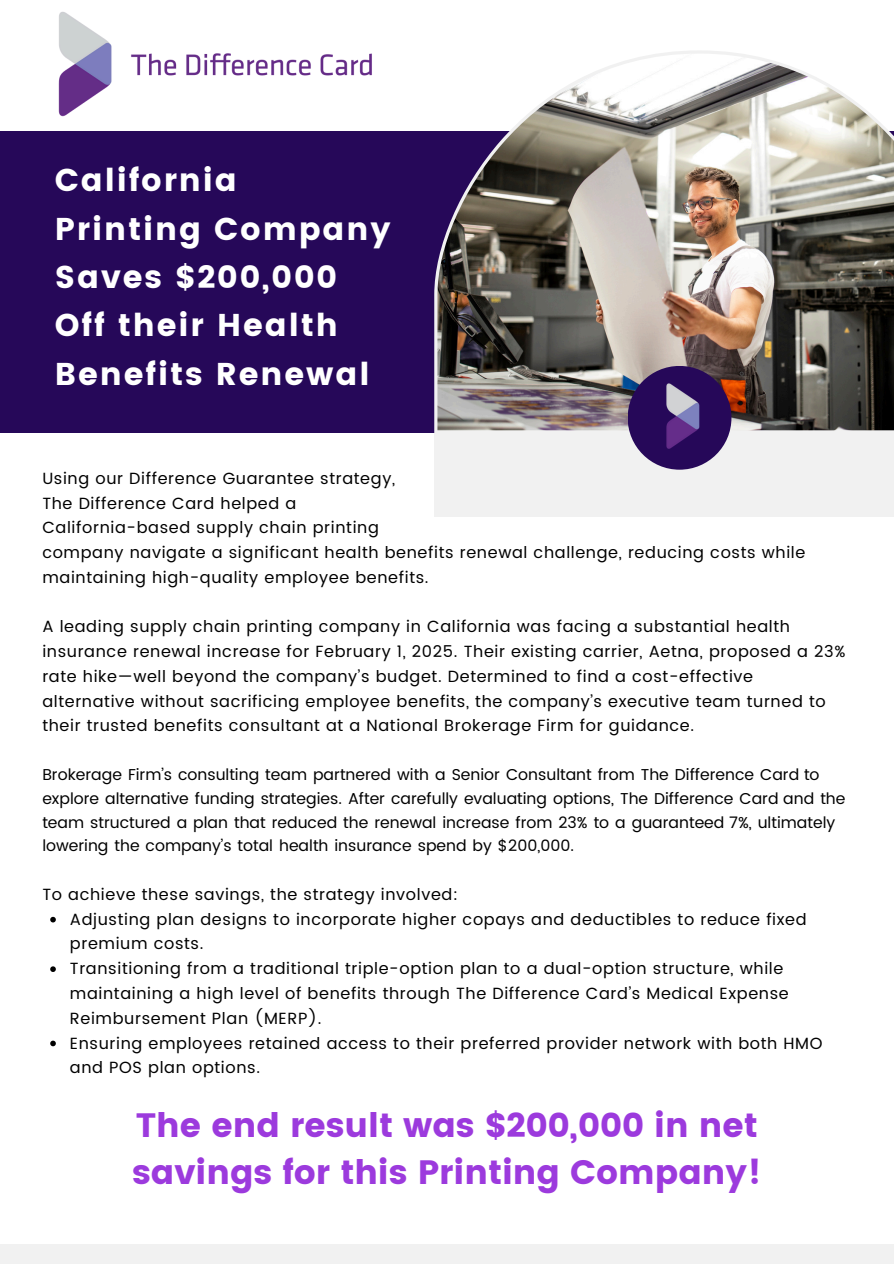
<style>
.page{position:relative;width:894px;height:1264px;background:#fff}
.page>*{position:absolute;margin:0;border:0;box-sizing:border-box;transform-origin:0 0}
.t1{font:33.75px/47.2px "Poppins";color:#9c3add}
.t2{font:31.5px/48.3px "Poppins";letter-spacing:.06em;color:#fff}
.t3{font:16.2px/24.8px "Poppins";letter-spacing:.04em;color:#000}
.t4{font:15.75px/23.7px "Poppins";color:#000}
</style>
<div class="page">
<div style="left:0;top:131px;width:893px;height:301px;background:#260859"></div>
<div style="left:434px;top:433px;width:459px;height:84px;background:#f1f1f1"></div>
<img style="left:434px;top:51px;width:459px;height:382px">
<div style="left:627px;top:366px;width:104px;height:103px;background:#260859;border-radius:50%"></div>
<div style="left:0;top:1244px;width:893px;height:19px;background:#f1f1f1"></div>
<img style="left:666px;top:384px;width:34px;height:65px">
<svg style="left:50px;top:916px;width:6px;height:6px"></svg>
<svg style="left:50px;top:966px;width:6px;height:6px"></svg>
<svg style="left:50px;top:1040px;width:6px;height:6px"></svg>
<img style="left:58px;top:11px;width:314px;height:106px">
<p class="t2" style="left:55px;top:156px;width:337px">California<br>Printing Company<br>Saves $200,000<br>Off their Health<br>Benefits Renewal</p>
<h1 class="t3" style="left:42px;top:466px;width:354px">Using our Difference Guarantee strategy,</h1>
<p class="t3" style="left:42px;top:490px;width:255px">The Difference Card helped a</p>
<p class="t3" style="left:42px;top:515px;width:338px">California-based supply chain printing</p>
<p class="t3" style="left:42px;top:540px;width:764px">company navigate a significant health benefits renewal challenge, reducing costs while maintaining high-quality employee benefits.</p>
<p class="t3" style="left:42px;top:614px;width:804px">A leading supply chain printing company in California was facing a substantial health insurance renewal increase for February 1, 2025. Their existing carrier, Aetna, proposed a 23% rate hike—well beyond the company’s budget. Determined to find a cost-effective alternative without sacrificing employee benefits, the company’s executive team turned to their trusted benefits consultant at a National Brokerage Firm for guidance.</p>
<p class="t4" style="left:42px;top:763px;width:804px">Brokerage Firm’s consulting team partnered with a Senior Consultant from The Difference Card to explore alternative funding strategies. After carefully evaluating options, The Difference Card and the team structured a plan that reduced the renewal increase from 23% to a guaranteed 7%, ultimately lowering the company’s total health insurance spend by $200,000.</p>
<p class="t3" style="left:42px;top:882px;width:417px">To achieve these savings, the strategy involved:</p>
<p class="t3" style="left:70px;top:906px;width:738px">Adjusting plan designs to incorporate higher copays and deductibles to reduce fixed premium costs.</p>
<p class="t3" style="left:70px;top:956px;width:720px">Transitioning from a traditional triple-option plan to a dual-option structure, while maintaining a high level of benefits through The Difference Card’s Medical Expense<br>Reimbursement Plan (MERP).</p>
<p class="t3" style="left:70px;top:1030px;width:753px">Ensuring employees retained access to their preferred provider network with both HMO and POS plan options.</p>
<p class="t1" style="left:132px;top:1101px;width:630px">The end result was $200,000 in net savings for this Printing Company!</p>
</div>
